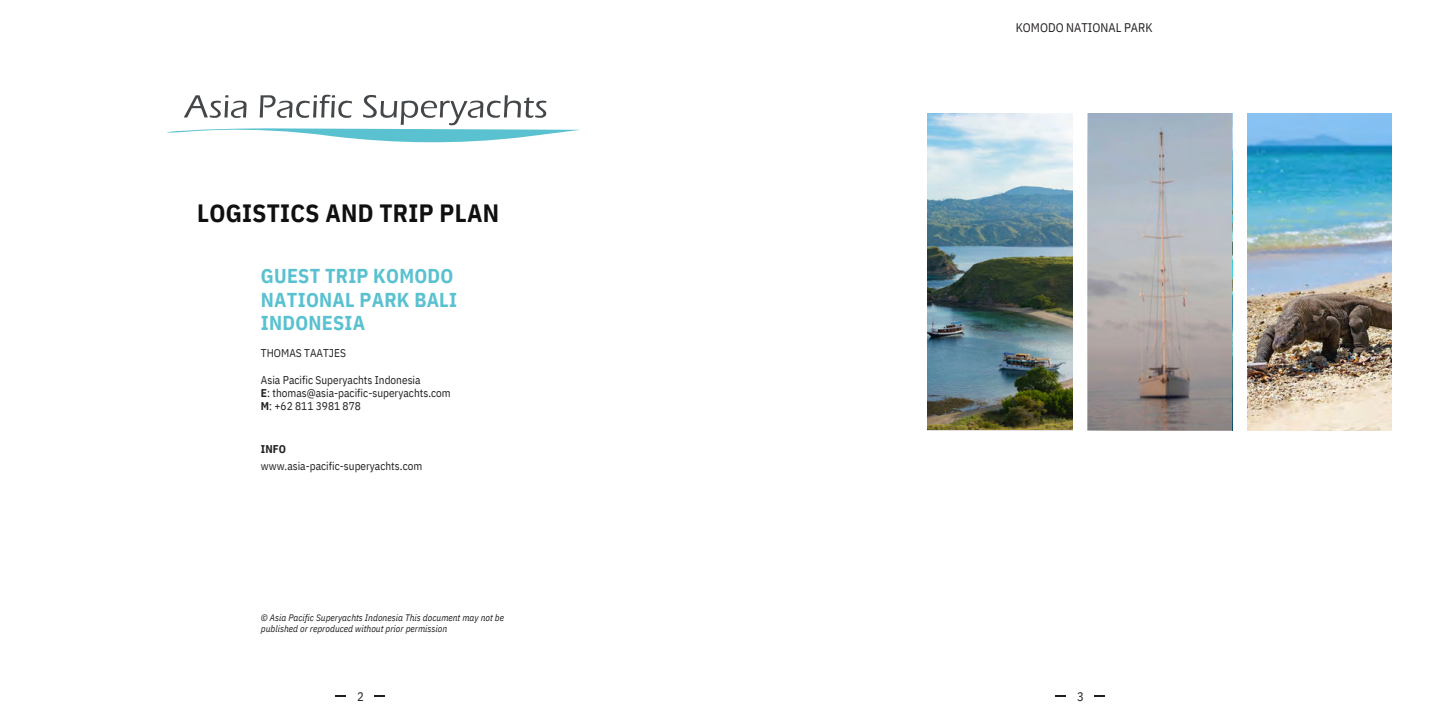
<style>
.page{position:relative;width:1440px;height:720px;background:#fff}
.page>*{position:absolute;margin:0;border:0;box-sizing:border-box;transform-origin:0 0}
.t1{font:700 25px "IBM Plex Sans Cond";letter-spacing:.015em;color:#101010}
.t2{font:700 20px/23.5px "IBM Plex Sans Cond";letter-spacing:.015em;color:#5ac1d0}
.t3{font:12.5px "IBM Plex Sans Cond";color:#231f20}
.t4{font:11.25px/13.1px "IBM Plex Sans Cond";color:#231f20}
.t5{font:italic 9.38px/11px "IBM Plex Sans Cond";color:#231f20}
.s1{font-weight:700}
</style>
<div class="page">
<img style="left:928px;top:113px;width:145px;height:317px">
<img style="left:1247px;top:113px;width:145px;height:318px">
<img style="left:1087px;top:113px;width:145px;height:318px">
<svg style="left:335px;top:695px;width:11px;height:2px"></svg>
<svg style="left:167px;top:95px;width:413px;height:48px"></svg>
<svg style="left:374px;top:695px;width:11px;height:2px"></svg>
<svg style="left:1055px;top:695px;width:11px;height:2px"></svg>
<svg style="left:1094px;top:695px;width:11px;height:2px"></svg>
<p class="t1" style="left:197px;top:196px;width:304px">LOGISTICS AND TRIP PLAN</p>
<p class="t2" style="left:261px;top:264px;width:198px">GUEST TRIP KOMODO<br>NATIONAL PARK BALI<br>INDONESIA</p>
<h3 class="t4" style="left:261px;top:347px;width:86px">THOMAS TAATJES</h3>
<p class="t4" style="left:261px;top:373px;width:191px">Asia Pacific Superyachts Indonesia<br><span class="s1">E</span>: thomas@asia-pacific-superyachts.com<br><span class="s1">M</span>: +62 811 3981 878</p>
<p class="t4" style="left:261px;top:440px;width:163px;line-height:16.9px"><span class="s1">INFO </span>www.asia-pacific-superyachts.com</p>
<p class="t5" style="left:261px;top:612px;width:245px">© Asia Pacific Superyachts Indonesia This document may not be published or reproduced without prior permission</p>
<h5 class="t3" style="left:1016px;top:19px;width:138px">KOMODO NATIONAL PARK</h5>
<h4 class="t3" style="left:357px;top:688px;width:8px">2</h4>
<h5 class="t3" style="left:1077px;top:688px;width:8px">3</h5>
</div>
